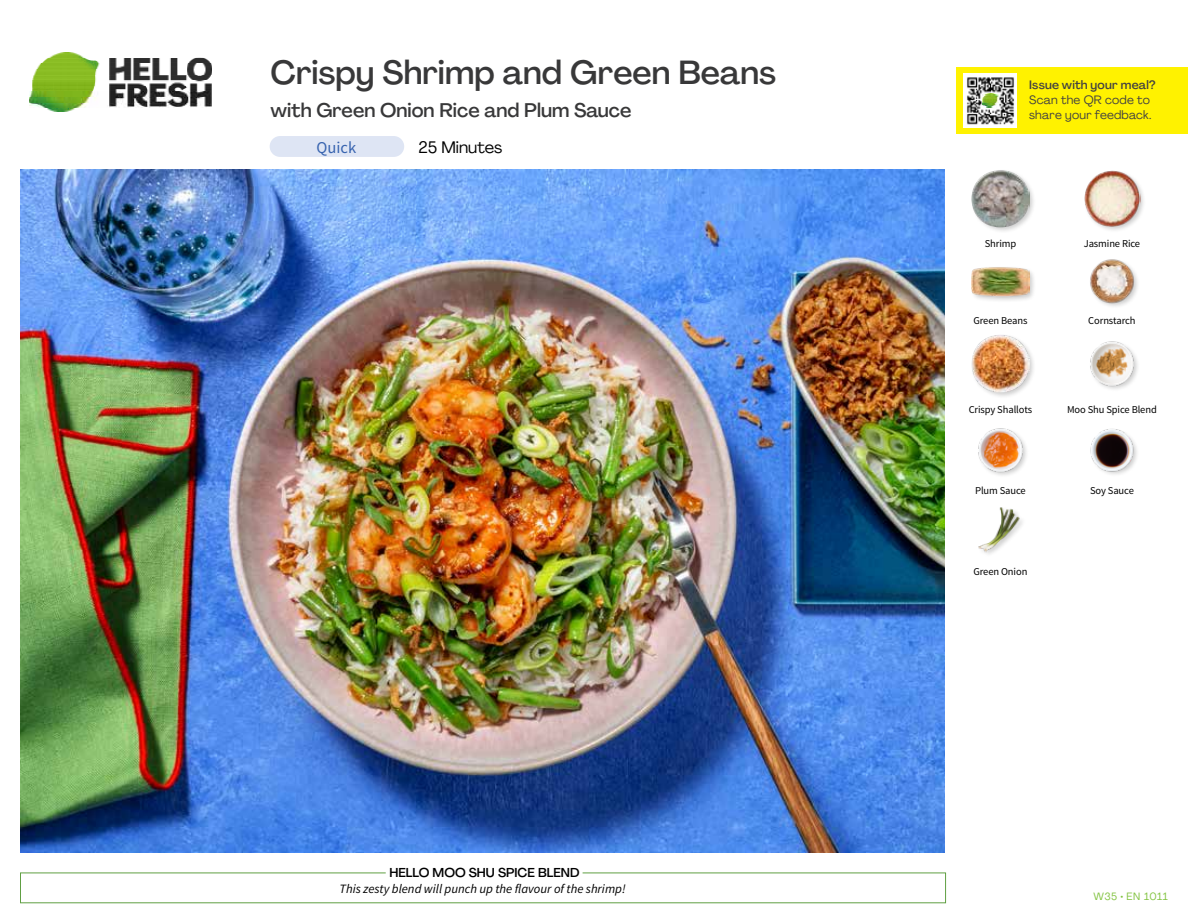
<style>
.page{position:relative;width:1188px;height:918px;background:#fff}
.page>*{position:absolute;margin:0;border:0;box-sizing:border-box;transform-origin:0 0}
.t1{font:500 33px "Agrandir";color:#383839}
.t2{font:500 19.5px "Agrandir";color:#383839}
.t3{font:16.5px "Agrandir";color:#000}
.t4{font:16.5px "Source Sans Pro";color:#3763af}
.t5{font:italic 12.75px "Source Sans Pro";color:#000}
.t6{font:500 12.75px "Agrandir";color:#000}
.t7{font:12px/15px "Agrandir";letter-spacing:.02em;color:#414042}
.t8{font:500 12px "Agrandir";letter-spacing:.02em;color:#414042}
.t9{font:10.5px "Source Sans Pro";letter-spacing:-.01em;color:#000}
.t10{font:10.5px "Agrandir";letter-spacing:.05em;color:#82c341}
</style>
<div class="page">
<img style="left:30px;top:53px;width:181px;height:59px">
<div style="left:20px;top:873px;width:926px;height:30px;border:1px solid #609f43"></div>
<div style="left:386px;top:865px;width:197px;height:15px;background:#fff"></div>
<img style="left:21px;top:170px;width:924px;height:682px">
<div style="left:270px;top:136px;width:134px;height:21px;background:#dee5f4;border-radius:10px"></div>
<img style="left:978px;top:507px;width:45px;height:47px">
<img style="left:1090px;top:428px;width:47px;height:47px">
<img style="left:978px;top:428px;width:49px;height:48px">
<img style="left:1090px;top:341px;width:48px;height:48px">
<div style="left:971px;top:333px;width:65px;height:66px;background:#000;opacity:.2"></div>
<img style="left:972px;top:335px;width:57px;height:57px">
<img style="left:1090px;top:259px;width:48px;height:48px">
<div style="left:970px;top:265px;width:66px;height:38px;background:#000;opacity:.2"></div>
<img style="left:972px;top:265px;width:57px;height:38px">
<div style="left:1083px;top:170px;width:63px;height:63px;background:#000;opacity:.2"></div>
<img style="left:1083px;top:170px;width:58px;height:57px">
<div style="left:971px;top:169px;width:65px;height:64px;background:#000;opacity:.2"></div>
<img style="left:972px;top:170px;width:57px;height:57px">
<div style="left:956px;top:67px;width:232px;height:67px;background:#fff200"></div>
<img style="left:964px;top:74px;width:52px;height:54px">
<svg style="left:982px;top:93px;width:16px;height:14px"></svg>
<h1 class="t1" style="left:271px;top:52px;width:507px">Crispy Shrimp and Green Beans</h1>
<h2 class="t2" style="left:271px;top:98px;width:362px">with Green Onion Rice and Plum Sauce</h2>
<h3 class="t3" style="left:418px;top:137px;width:86px">25 Minutes</h3>
<h3 class="t4" style="left:317px;top:137px;width:41px">Quick</h3>
<p class="t6" style="left:389px;top:864px;width:192px">HELLO MOO SHU SPICE BLEND</p>
<p class="t5" style="left:340px;top:881px;width:288px">This zesty blend will punch up the flavour of the shrimp!</p>
<p class="t8" style="left:1029px;top:77px;width:128px">Issue with your meal?</p>
<p class="t7" style="left:1029px;top:92px;width:124px">Scan the QR code to share your feedback.</p>
<p class="t9" style="left:985px;top:237px;width:33px">Shrimp</p>
<p class="t9" style="left:1084px;top:237px;width:58px">Jasmine Rice</p>
<p class="t9" style="left:973px;top:314px;width:55px">Green Beans</p>
<p class="t9" style="left:1088px;top:314px;width:49px">Cornstarch</p>
<p class="t9" style="left:969px;top:403px;width:65px">Crispy Shallots</p>
<p class="t9" style="left:1067px;top:403px;width:91px">Moo Shu Spice Blend</p>
<p class="t9" style="left:975px;top:484px;width:52px">Plum Sauce</p>
<p class="t9" style="left:1090px;top:484px;width:45px">Soy Sauce</p>
<p class="t9" style="left:974px;top:565px;width:55px">Green Onion</p>
<p class="t10" style="left:1093px;top:890px;width:76px">W35 • EN 1011</p>
</div>
